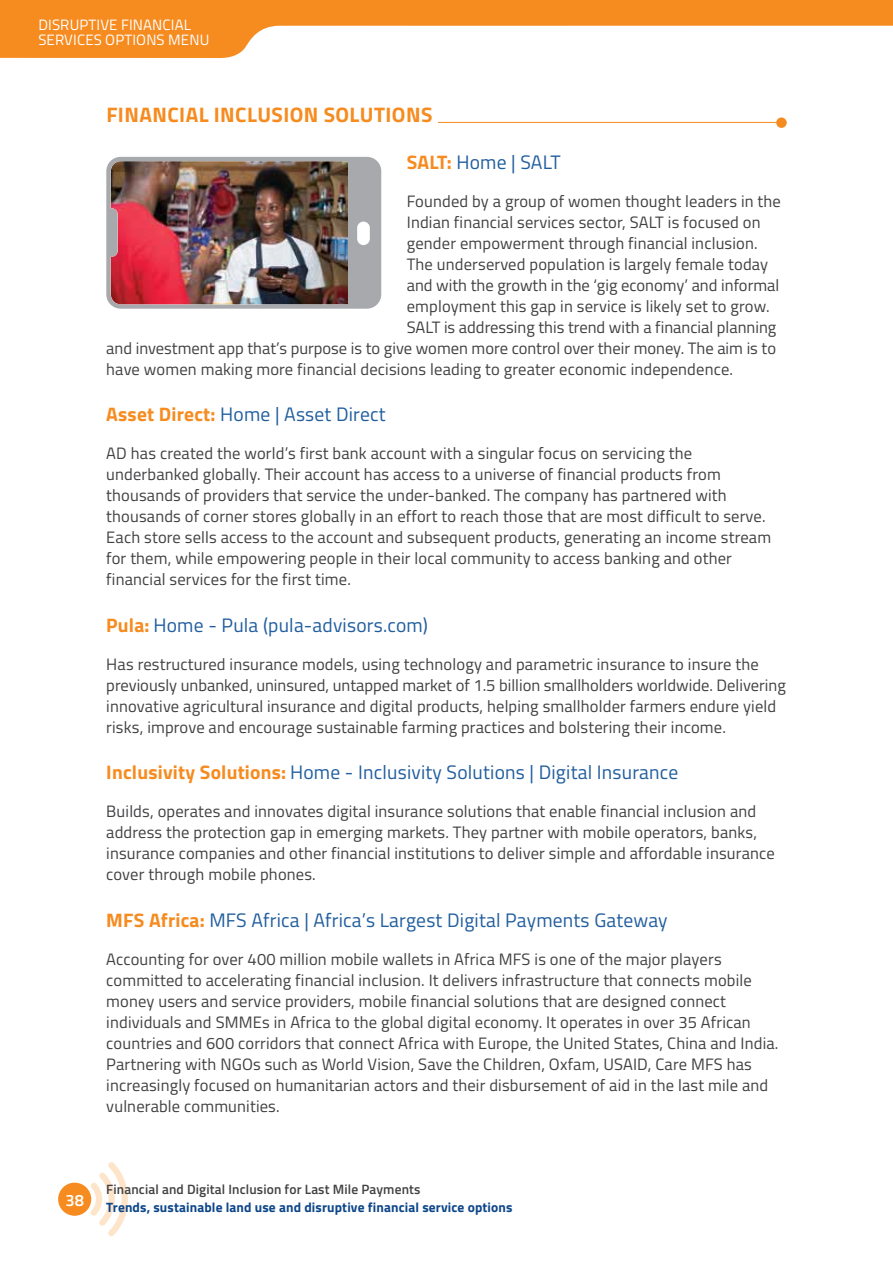
<style>
.page{position:relative;width:893px;height:1263px;background:#fff}
.page>*{position:absolute;margin:0;border:0;box-sizing:border-box;transform-origin:0 0}
.t1{font:700 21px "Titillium";letter-spacing:.02em;color:#f68b1f}
.t2{font:19.5px "Titillium";letter-spacing:.01em;color:#215e9e}
.t3{font:16.5px/21px "Titillium";letter-spacing:.01em;color:#414042}
.t4{font:600 16.5px "Titillium";color:#fff}
.t5{font:15px/15px "Titillium";letter-spacing:.01em;color:#fff}
.t6{font:700 13.5px "Titillium";letter-spacing:.01em;color:#0d4689}
.t7{font:600 13.5px "Titillium";letter-spacing:.01em;color:#414042}
.s1{font-weight:700;color:#f68b1f}
</style>
<div class="page">
<hr style="left:438px;top:122px;width:349px;height:1px;background:#f68b1f">
<div style="left:776px;top:117px;width:11px;height:11px;background:#f68b1f;border-radius:50%"></div>
<div style="left:58px;top:1183px;width:33px;height:33px;background:#f68b1f;border-radius:50%"></div>
<svg style="left:90px;top:1162px;width:38px;height:74px"></svg>
<svg style="left:106px;top:157px;width:275px;height:152px;background:#adafb1"></svg>
<img style="left:111px;top:161px;width:237px;height:143px">
<svg style="left:0;top:0;width:893px;height:58px;fill:#f68b1f"></svg>
<p class="t5" style="left:38px;top:16px;width:173px">DISRUPTIVE FINANCIAL<br>SERVICES OPTIONS MENU</p>
<p class="t1" style="left:106px;top:99px;width:328px">FINANCIAL INCLUSION SOLUTIONS</p>
<p class="t2" style="left:407px;top:147px;width:155px"><span class="s1">SALT:</span> Home | SALT</p>
<p class="t3" style="left:407px;top:189px;width:376px">Founded by a group of women thought leaders in the</p>
<p class="t3" style="left:407px;top:210px;width:355px">Indian financial services sector, SALT is focused on</p>
<p class="t3" style="left:407px;top:232px;width:352px">gender empowerment through financial inclusion.</p>
<p class="t3" style="left:407px;top:253px;width:363px">The underserved population is largely female today</p>
<p class="t3" style="left:407px;top:274px;width:374px">and with the growth in the ‘gig economy’ and informal</p>
<p class="t3" style="left:407px;top:295px;width:364px">employment this gap in service is likely set to grow.</p>
<p class="t3" style="left:407px;top:316px;width:371px">SALT is addressing this trend with a financial planning</p>
<p class="t3" style="left:106px;top:337px;width:671px">and investment app that’s purpose is to give women more control over their money. The aim is to</p>
<p class="t3" style="left:106px;top:358px;width:628px">have women making more financial decisions leading to greater economic independence.</p>
<p class="t2" style="left:106px;top:400px;width:281px"><span class="s1">Asset Direct:</span> Home | Asset Direct</p>
<p class="t3" style="left:106px;top:442px;width:666px">AD has created the world’s first bank account with a singular focus on servicing the underbanked globally. Their account has access to a universe of financial products from thousands of providers that service the under-banked. The company has partnered with thousands of corner stores globally in an effort to reach those that are most difficult to serve.<br>Each store sells access to the account and subsequent products, generating an income stream for them, while empowering people in their local community to access banking and other financial services for the first time.</p>
<p class="t2" style="left:106px;top:611px;width:323px"><span class="s1">Pula:</span> Home - Pula (pula-advisors.com)</p>
<p class="t3" style="left:106px;top:653px;width:681px">Has restructured insurance models, using technology and parametric insurance to insure the previously unbanked, uninsured, untapped market of 1.5 billion smallholders worldwide. Delivering innovative agricultural insurance and digital products, helping smallholder farmers endure yield risks, improve and encourage sustainable farming practices and bolstering their income.</p>
<p class="t2" style="left:106px;top:758px;width:573px"><span class="s1">Inclusivity Solutions:</span> Home - Inclusivity Solutions | Digital Insurance</p>
<p class="t3" style="left:106px;top:800px;width:670px">Builds, operates and innovates digital insurance solutions that enable financial inclusion and address the protection gap in emerging markets. They partner with mobile operators, banks, insurance companies and other financial institutions to deliver simple and affordable insurance cover through mobile phones.</p>
<p class="t2" style="left:106px;top:906px;width:563px"><span class="s1">MFS Africa:</span> MFS Africa | Africa’s Largest Digital Payments Gateway</p>
<p class="t3" style="left:106px;top:948px;width:674px">Accounting for over 400 million mobile wallets in Africa MFS is one of the major players committed to accelerating financial inclusion. It delivers infrastructure that connects mobile money users and service providers, mobile financial solutions that are designed connect individuals and SMMEs in Africa to the global digital economy. It operates in over 35 African countries and 600 corridors that connect Africa with Europe, the United States, China and India.<br>Partnering with NGOs such as World Vision, Save the Children, Oxfam, USAID, Care MFS has increasingly focused on humanitarian actors and their disbursement of aid in the last mile and vulnerable communities.</p>
<p class="t4" style="left:66px;top:1187px;width:20px">38</p>
<p class="t7" style="left:106px;top:1179px;width:316px">Financial and Digital Inclusion for Last Mile Payments</p>
<p class="t6" style="left:106px;top:1197px;width:408px">Trends, sustainable land use and disruptive financial service options</p>
</div>
